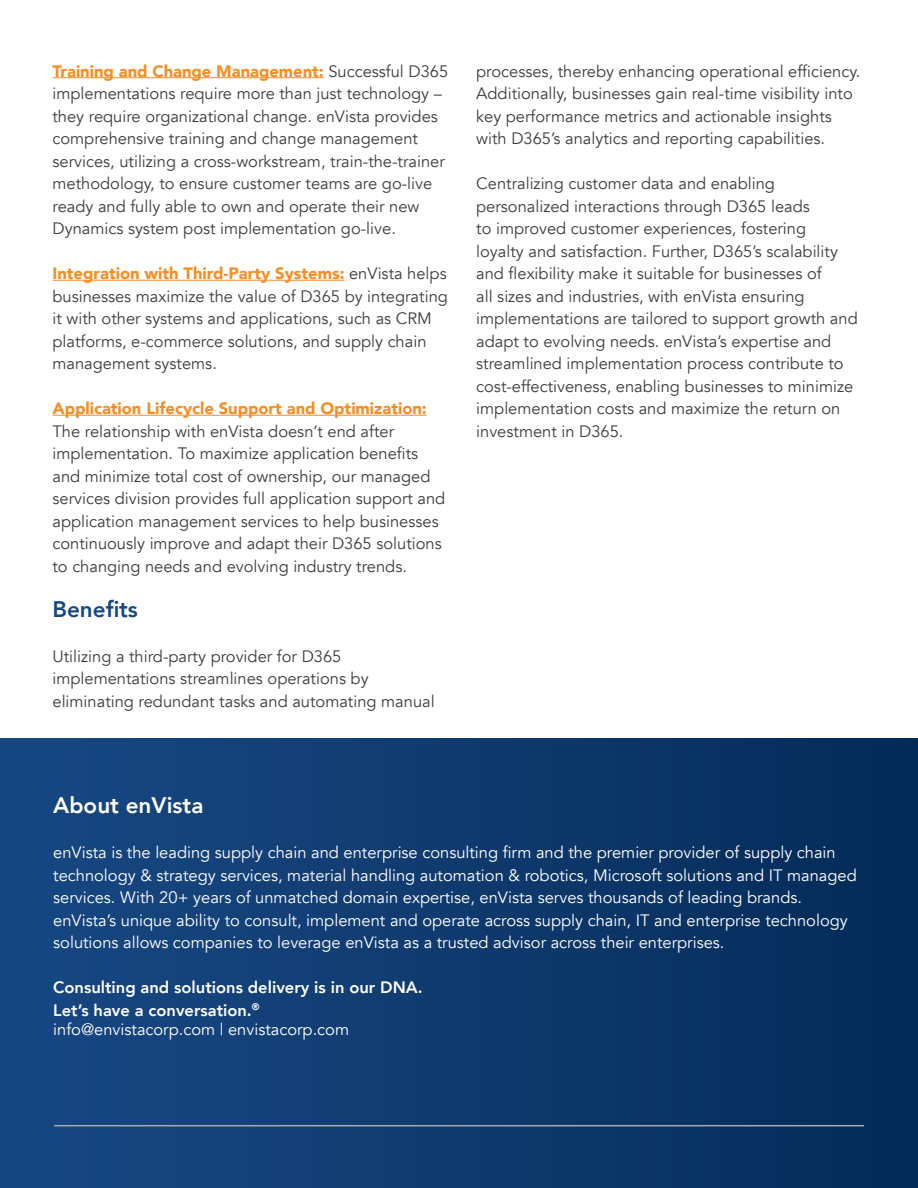
<style>
.page{position:relative;width:918px;height:1188px;background:#fff}
.page>*{position:absolute;margin:0;border:0;box-sizing:border-box;transform-origin:0 0}
.t1{font:800 22.5px "Avenir";color:#fff}
.t2{font:800 22.5px "Avenir";color:#164883}
.t3{font:16.5px/22.5px "Avenir";color:#3e3e3e}
.t4{font:16.5px/22.5px "Avenir";color:#fff}
.t5{font:800 16.5px/22.5px "Avenir";color:#fff}
.t6{font:900 16.5px "Avenir";color:#f78d22}
.s1{font-weight:900;color:#f78d22}
</style>
<div class="page">
<div style="left:0;top:738px;width:918px;height:450px;background:linear-gradient(to right,#194884,#052c59)"></div>
<hr style="left:54px;top:1125px;width:810px;height:1px;background:#a8aaad">
<hr style="left:52px;top:77px;width:272px;height:1px;background:#f78d22">
<hr style="left:52px;top:280px;width:293px;height:1px;background:#f78d22">
<hr style="left:52px;top:415px;width:375px;height:1px;background:#f78d22">
<p class="t3" style="left:52px;top:60px;width:397px"><span class="s1">Training and Change Management:</span> Successful D365 implementations require more than just technology – they require organizational change. enVista provides comprehensive training and change management services, utilizing a cross-workstream, train-the-trainer methodology, to ensure customer teams are go-live ready and fully able to own and operate their new Dynamics system post implementation go-live.</p>
<p class="t3" style="left:52px;top:262px;width:397px"><span class="s1">Integration with Third-Party Systems:</span> enVista helps businesses maximize the value of D365 by integrating it with other systems and applications, such as CRM platforms, e-commerce solutions, and supply chain management systems.</p>
<p class="t6" style="left:52px;top:394px;width:376px">Application Lifecycle Support and Optimization:</p>
<p class="t3" style="left:52px;top:420px;width:394px">The relationship with enVista doesn’t end after implementation. To maximize application benefits and minimize total cost of ownership, our managed services division provides full application support and application management services to help businesses continuously improve and adapt their D365 solutions to changing needs and evolving industry trends.</p>
<h1 class="t2" style="left:52px;top:591px;width:87px">Benefits</h1>
<p class="t3" style="left:52px;top:645px;width:384px">Utilizing a third-party provider for D365 implementations streamlines operations by eliminating redundant tasks and automating manual</p>
<p class="t3" style="left:476px;top:60px;width:386px">processes, thereby enhancing operational efficiency.<br>Additionally, businesses gain real-time visibility into key performance metrics and actionable insights with D365’s analytics and reporting capabilities.</p>
<p class="t3" style="left:476px;top:172px;width:383px">Centralizing customer data and enabling personalized interactions through D365 leads<br>to improved customer experiences, fostering loyalty and satisfaction. Further, D365’s scalability and flexibility make it suitable for businesses of<br>all sizes and industries, with enVista ensuring implementations are tailored to support growth and adapt to evolving needs. enVista’s expertise and streamlined implementation process contribute to cost-effectiveness, enabling businesses to minimize implementation costs and maximize the return on investment in D365.</p>
<h1 class="t1" style="left:53px;top:788px;width:152px">About enVista</h1>
<p class="t4" style="left:53px;top:842px;width:805px">enVista is the leading supply chain and enterprise consulting firm and the premier provider of supply chain technology &amp; strategy services, material handling automation &amp; robotics, Microsoft solutions and IT managed services. With 20+ years of unmatched domain expertise, enVista serves thousands of leading brands. enVista’s unique ability to consult, implement and operate across supply chain, IT and enterprise technology solutions allows companies to leverage enVista as a trusted advisor across their enterprises.</p>
<p class="t5" style="left:53px;top:976px;width:371px">Consulting and solutions delivery is in our DNA.<br>Let’s have a conversation.<sup>®</sup></p>
<p class="t4" style="left:53px;top:1019px;width:297px">info@envistacorp.com | envistacorp.com</p>
</div>
